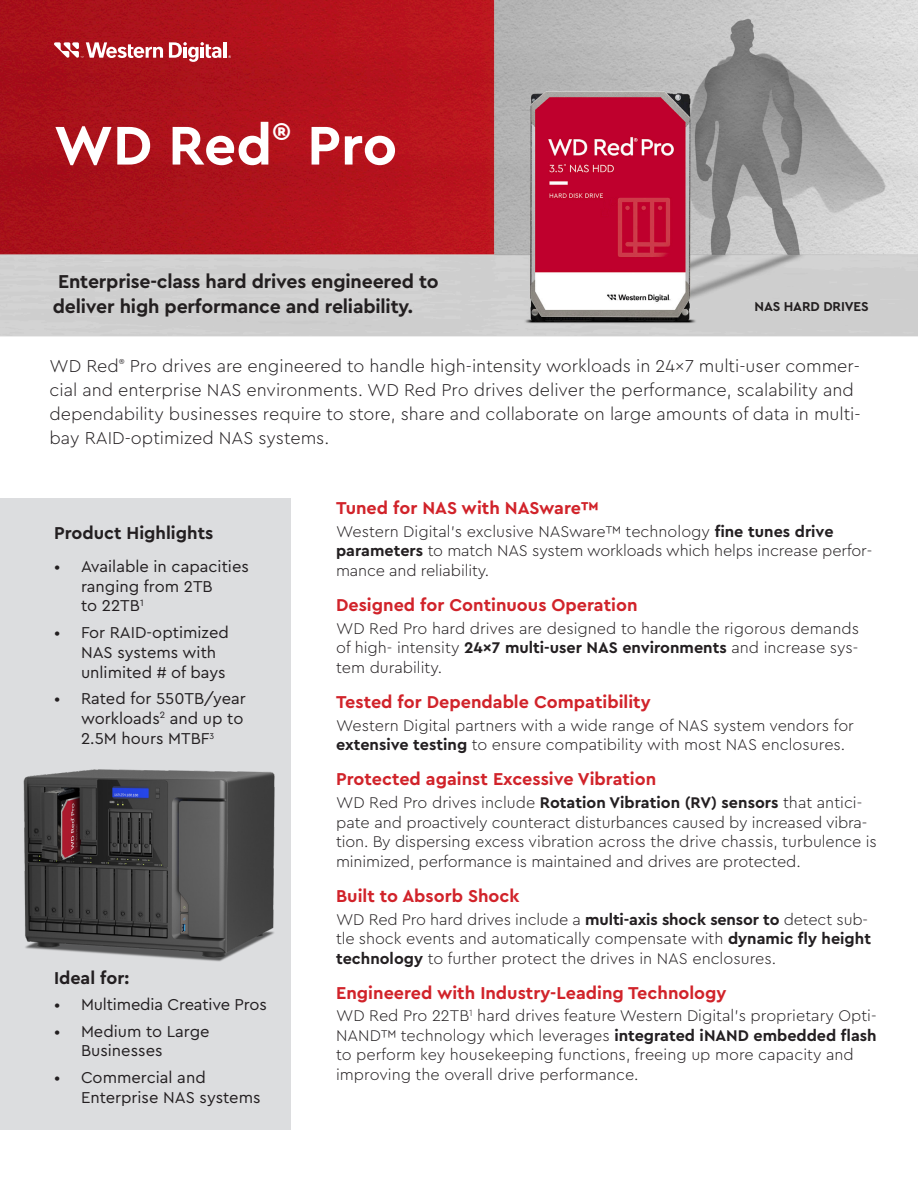
<style>
.page{position:relative;width:918px;height:1188px;background:#fff}
.page>*{position:absolute;margin:0;border:0;box-sizing:border-box;transform-origin:0 0}
.t1{font:700 57px "Cera PRO";color:#fff}
.t2{font:700 19.5px/25.5px "Cera PRO";letter-spacing:-.01em;color:#231f20}
.t3{font:300 18px/24px "Cera PRO";color:#231f21}
.t4{font:700 18px "Cera PRO";color:#d1232a}
.t5{font:700 18px "Cera PRO";color:#231f21}
.t6{font:16.5px/19.8px "Cera PRO";color:#231f21}
.t7{font:300 16.2px/19.5px "Cera PRO";color:#231f21}
.t8{font:700 13.5px "Cera PRO";letter-spacing:-.01em;color:#231f20}
.s1{font-weight:700}
</style>
<div class="page">
<img style="left:0;top:0;width:918px;height:337px">
<div style="left:0;top:499px;width:291px;height:631px;background:#dcdddf"></div>
<hr style="left:223px;top:42px;width:4px;height:16px;background:#fff">
<svg style="left:169px;top:42px;width:52px;height:20px"></svg>
<svg style="left:53px;top:42px;width:110px;height:16px"></svg>
<img style="left:23px;top:769px;width:252px;height:193px">
<p class="t1" style="left:54px;top:108px;width:345px">WD Red<sup>®</sup> Pro</p>
<p class="t2" style="left:53px;top:268px;width:387px">Enterprise-class hard drives engineered to deliver high performance and reliability.</p>
<p class="t8" style="left:755px;top:298px;width:116px">NAS HARD DRIVES</p>
<p class="t3" style="left:49px;top:353px;width:813px">WD Red<sup>®</sup> Pro drives are engineered to handle high-intensity workloads in 24×7 multi-user commer&shy;cial and enterprise NAS environments. WD Red Pro drives deliver the performance, scalability and dependability businesses require to store, share and collaborate on large amounts of data in multi&shy;bay RAID-optimized NAS systems.</p>
<p class="t5" style="left:54px;top:521px;width:161px">Product Highlights</p>
<p class="t6" style="left:81px;top:556px;width:169px;text-indent:-27px">• Available in capacities ranging from 2TB<br>to 22TB<sup>1</sup></p>
<p class="t6" style="left:81px;top:622px;width:149px;text-indent:-27px">• For RAID-optimized<br>NAS systems with unlimited # of bays</p>
<p class="t6" style="left:81px;top:688px;width:166px;text-indent:-27px">• Rated for 550TB/year workloads<sup>2</sup> and up to<br>2.5M hours MTBF<sup>3</sup></p>
<p class="t5" style="left:54px;top:966px;width:77px">Ideal for:</p>
<p class="t6" style="left:54px;top:994px;width:214px">• Multimedia Creative Pros</p>
<p class="t6" style="left:81px;top:1020px;width:130px;text-indent:-27px">• Medium to Large<br>Businesses</p>
<p class="t6" style="left:81px;top:1067px;width:181px;text-indent:-27px">• Commercial and<br>Enterprise NAS systems</p>
<p class="t4" style="left:336px;top:496px;width:264px">Tuned for NAS with NASware™</p>
<p class="t7" style="left:336px;top:521px;width:538px">Western Digital’s exclusive NASware™ technology <span class="s1">fine tunes drive parameters</span> to match NAS system workloads which helps increase perfor&shy;mance and reliability.</p>
<p class="t4" style="left:336px;top:593px;width:303px">Designed for Continuous Operation</p>
<p class="t7" style="left:336px;top:618px;width:524px;text-align:justify">WD Red Pro hard drives are designed to handle the rigorous demands of high- intensity <span class="s1">24x7 multi-user NAS environments</span> and increase sys&shy;tem durability.</p>
<p class="t4" style="left:336px;top:690px;width:316px">Tested for Dependable Compatibility</p>
<p class="t7" style="left:336px;top:715px;width:519px">Western Digital partners with a wide range of NAS system vendors for <span class="s1">extensive testing</span> to ensure compatibility with most NAS enclosures.</p>
<p class="t4" style="left:336px;top:767px;width:322px">Protected against Excessive Vibration</p>
<p class="t7" style="left:336px;top:792px;width:542px">WD Red Pro drives include <span class="s1">Rotation Vibration (RV) sensors</span> that antici&shy;pate and proactively counteract disturbances caused by increased vibra&shy;tion. By dispersing excess vibration across the drive chassis, turbulence is minimized, performance is maintained and drives are protected.</p>
<p class="t4" style="left:336px;top:884px;width:185px">Built to Absorb Shock</p>
<p class="t7" style="left:336px;top:909px;width:536px">WD Red Pro hard drives include a <span class="s1">multi-axis shock sensor to</span> detect sub&shy;tle shock events and automatically compensate with <span class="s1">dynamic fly height technology</span> to further protect the drives in NAS enclosures.</p>
<p class="t4" style="left:336px;top:981px;width:392px">Engineered with Industry-Leading Technology</p>
<p class="t7" style="left:336px;top:1006px;width:542px">WD Red Pro 22TB<sup>1</sup> hard drives feature Western Digital’s proprietary Opti-NAND™ technology which leverages <span class="s1">integrated iNAND embedded flash </span>to perform key housekeeping functions, freeing up more capacity and improving the overall drive performance.</p>
</div>
